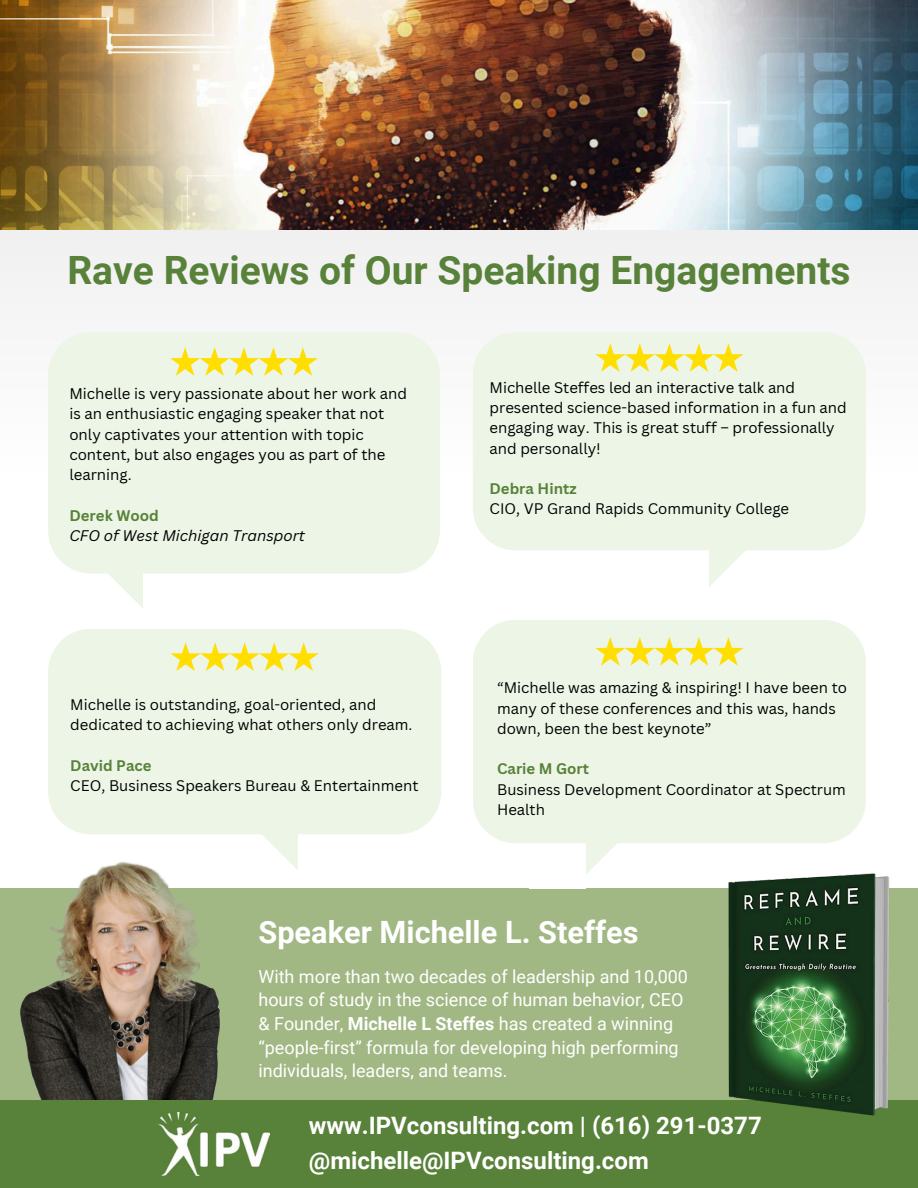
<style>
.page{position:relative;width:918px;height:1188px;background:#fff}
.page>*{position:absolute;margin:0;border:0;box-sizing:border-box;transform-origin:0 0}
.t1{font:700 39px "Roboto";color:#588139}
.t2{font:700 30.75px "Roboto";color:#fff}
.t3{font:700 24px "Roboto";color:#fff}
.t4{font:18px/23.7px "Roboto";color:#fff}
.t5{font:15px/20.2px "Canva Sans";color:#000}
.t6{font:700 15px "Canva Sans";color:#588139}
.t7{font:italic 15px "Canva Sans";color:#000}
.s1{font-weight:700}
</style>
<div class="page">
<div style="left:0;top:888px;width:918px;height:213px;background:#a1b884"></div>
<img style="left:0;top:862px;width:309px;height:239px">
<div style="left:0;top:161px;width:918px;height:318px;background:#f4f4f4"></div>
<img style="left:0;top:0;width:918px;height:230px">
<svg style="left:109px;top:574px;width:34px;height:34px"></svg>
<div style="left:48px;top:332px;width:392px;height:242px;background:#ecf5e6;border-radius:43px"></div>
<svg style="left:170px;top:347px;width:148px;height:29px"></svg>
<svg style="left:244px;top:834px;width:54px;height:36px"></svg>
<div style="left:298px;top:792px;width:56px;height:84px;background:#fff"></div>
<div style="left:48px;top:629px;width:393px;height:205px;background:#ecf5e6;border-radius:43px"></div>
<svg style="left:171px;top:642px;width:148px;height:29px"></svg>
<svg style="left:709px;top:550px;width:37px;height:37px"></svg>
<div style="left:473px;top:332px;width:393px;height:218px;background:#ecf5e6;border-radius:43px"></div>
<svg style="left:595px;top:343px;width:148px;height:29px"></svg>
<svg style="left:586px;top:843px;width:31px;height:31px"></svg>
<div style="left:473px;top:620px;width:393px;height:223px;background:#ecf5e6"></div>
<svg style="left:595px;top:637px;width:148px;height:29px;background:#f2ed9a"></svg>
<div style="left:0;top:1101px;width:918px;height:87px;background:#588139"></div>
<img style="left:158px;top:1112px;width:112px;height:63px">
<img style="left:688px;top:873px;width:230px;height:243px">
<h3 class="t1" style="left:67px;top:248px;width:785px">Rave Reviews of Our Speaking Engagements</h3>
<h2 class="t5" style="left:69px;top:383px;width:339px">Michelle is very passionate about her work and is an enthusiastic engaging speaker that not only captivates your attention with topic content, but also engages you as part of the learning.</h2>
<h4 class="t6" style="left:69px;top:505px;width:91px">Derek Wood</h4>
<p class="t7" style="left:69px;top:525px;width:237px">CFO of West Michigan Transport</p>
<p class="t5" style="left:70px;top:694px;width:344px">Michelle is outstanding, goal-oriented, and dedicated to achieving what others only dream.</p>
<p class="t6" style="left:70px;top:755px;width:83px">David Pace</p>
<p class="t5" style="left:70px;top:775px;width:350px">CEO, Business Speakers Bureau &amp; Entertainment</p>
<p class="t5" style="left:490px;top:377px;width:359px">Michelle Steffes led an interactive talk and presented science-based information in a fun and engaging way. This is great stuff – professionally and personally!</p>
<p class="t6" style="left:490px;top:478px;width:88px">Debra Hintz</p>
<p class="t5" style="left:490px;top:498px;width:301px">CIO, VP Grand Rapids Community College</p>
<p class="t5" style="left:497px;top:677px;width:351px">“Michelle was amazing &amp; inspiring! I have been to many of these conferences and this was, hands down, been the best keynote”</p>
<p class="t6" style="left:497px;top:758px;width:94px">Carie M Gort</p>
<p class="t5" style="left:497px;top:779px;width:350px">Business Development Coordinator at Spectrum<br>Health</p>
<h3 class="t2" style="left:258px;top:915px;width:382px">Speaker Michelle L. Steffes</h3>
<h3 class="t4" style="left:258px;top:965px;width:431px">With more than two decades of leadership and 10,000 hours of study in the science of human behavior, CEO &amp; Founder, <span class="s1">Michelle L Steffes</span> has created a winning “people-first” formula for developing high performing individuals, leaders, and teams.</h3>
<p class="t3" style="left:309px;top:1111px;width:454px">www.IPVconsulting.com | (616) 291-0377</p>
<p class="t3" style="left:316px;top:1119px;width:454px">www.IPVconsulting.com | (616) 291-0377</p>
<p class="t3" style="left:309px;top:1147px;width:341px">@michelle@IPVconsulting.com</p>
</div>
